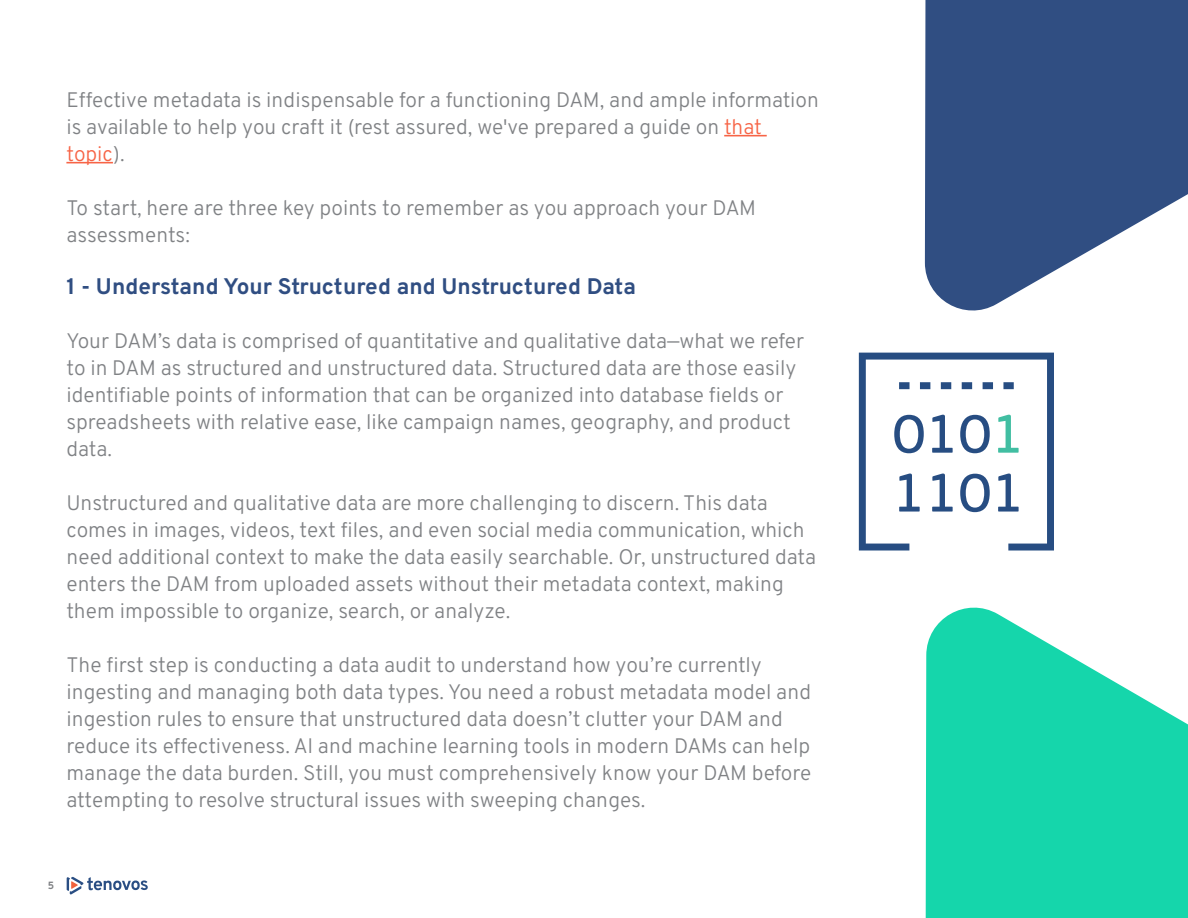
<style>
.page{position:relative;width:1188px;height:918px;background:#fff}
.page>*{position:absolute;margin:0;border:0;box-sizing:border-box;transform-origin:0 0}
.t1{font:700 22.5px "Overpass";color:#304e82}
.t2{font:21px/27px "Overpass";color:#808285}
.t3{font:700 10.5px "Overpass";color:#808285}
.s1{color:#f76446}
</style>
<div class="page">
<svg style="left:925px;top:607px;width:263px;height:311px;fill:#15d6ab"></svg>
<svg style="left:925px;top:0;width:263px;height:311px;background:#4f6895"></svg>
<svg style="left:859px;top:353px;width:195px;height:198px"></svg>
<svg style="left:67px;top:877px;width:81px;height:18px"></svg>
<hr style="left:724px;top:135px;width:43px;height:1px;background:#f76446">
<hr style="left:66px;top:162px;width:47px;height:1px;background:#f76446">
<p class="t2" style="left:66px;top:85px;width:754px">Effective metadata is indispensable for a functioning DAM, and ample information is available to help you craft it (rest assured, we've prepared a guide on <span class="s1">that topic</span>).</p>
<p class="t2" style="left:66px;top:193px;width:691px">To start, here are three key points to remember as you approach your DAM assessments:</p>
<p class="t1" style="left:66px;top:268px;width:571px">1 - Understand Your Structured and Unstructured Data</p>
<p class="t2" style="left:66px;top:326px;width:739px">Your DAM’s data is comprised of quantitative and qualitative data—what we refer to in DAM as structured and unstructured data. Structured data are those easily identifiable points of information that can be organized into database fields or spreadsheets with relative ease, like campaign names, geography, and product data.</p>
<p class="t2" style="left:66px;top:488px;width:751px">Unstructured and qualitative data are more challenging to discern. This data comes in images, videos, text files, and even social media communication, which need additional context to make the data easily searchable. Or, unstructured data enters the DAM from uploaded assets without their metadata context, making them impossible to organize, search, or analyze.</p>
<p class="t2" style="left:66px;top:650px;width:746px">The first step is conducting a data audit to understand how you’re currently ingesting and managing both data types. You need a robust metadata model and ingestion rules to ensure that unstructured data doesn’t clutter your DAM and reduce its effectiveness. AI and machine learning tools in modern DAMs can help manage the data burden. Still, you must comprehensively know your DAM before attempting to resolve structural issues with sweeping changes.</p>
<p class="t3" style="left:48px;top:877px;width:8px">5</p>
</div>
